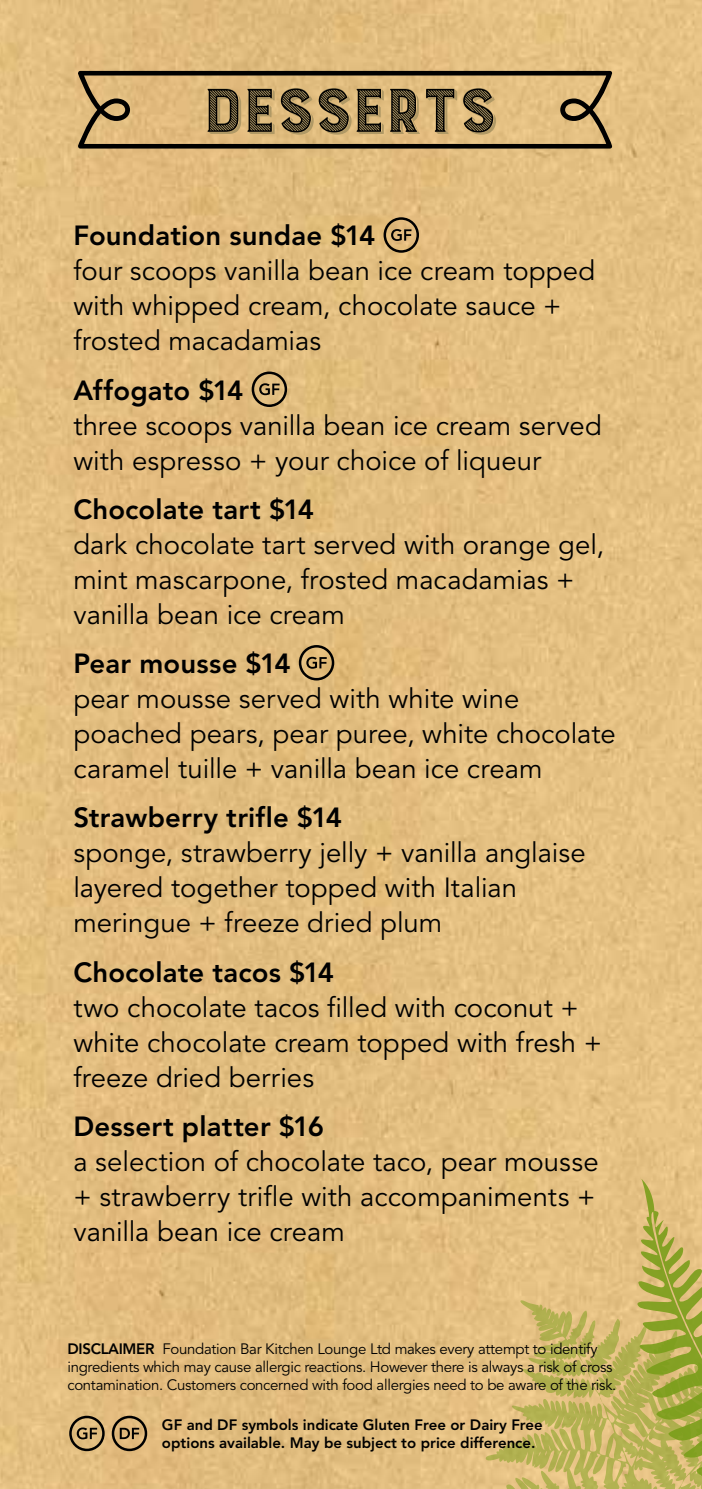
<style>
.page{position:relative;width:702px;height:1489px;background:#fff}
.page>*{position:absolute;margin:0;border:0;box-sizing:border-box;transform-origin:0 0}
.t1{font:81px "Burford Stripes A";letter-spacing:-.05em;color:#000}
.t2{font:27.5px/35px "Avenir";color:#000}
.t3{font:800 27.5px "Avenir";letter-spacing:.005em;color:#000}
.t4{font:15px/18px "Avenir";letter-spacing:-.02em;color:#000}
.t5{font:800 15px/18px "Avenir";color:#000}
.s1{font-family:"Burford Extrude B";color:#b09965}
.s2{font-weight:800}
</style>
<div class="page">
<img style="left:0;top:0;width:702px;height:1488px">
<svg style="left:628px;top:1177px;width:74px;height:121px;background:#ccb86a"></svg>
<svg style="left:457px;top:1298px;width:245px;height:190px;background:#c9b867"></svg>
<svg style="left:77px;top:1427px;width:20px;height:12px"></svg>
<div style="left:69px;top:1415px;width:36px;height:35px;border:2px solid #000;border-radius:50%"></div>
<svg style="left:120px;top:1427px;width:19px;height:11px"></svg>
<div style="left:112px;top:1415px;width:35px;height:35px;border:2px solid #000;border-radius:50%"></div>
<svg style="left:391px;top:229px;width:20px;height:12px"></svg>
<div style="left:383px;top:217px;width:36px;height:36px;border:2px solid #000;border-radius:50%"></div>
<svg style="left:259px;top:383px;width:20px;height:12px"></svg>
<div style="left:252px;top:371px;width:35px;height:36px;border:2px solid #000;border-radius:50%"></div>
<svg style="left:306px;top:656px;width:21px;height:12px"></svg>
<div style="left:299px;top:645px;width:35px;height:35px;border:2px solid #000;border-radius:50%"></div>
<svg style="left:78px;top:71px;width:534px;height:77px;background:#c1a16c"></svg>
<h1 class="t1" style="left:200px;top:68px;width:299px"><span class="s1">D</span>desserts</h1>
<p class="t3" style="left:73px;top:219px;width:303px">Foundation sundae $14</p>
<p class="t2" style="left:73px;top:254px;width:523px">four scoops vanilla bean ice cream topped with whipped cream, chocolate sauce + frosted macadamias</p>
<p class="t3" style="left:73px;top:373px;width:172px">Affogato $14</p>
<p class="t2" style="left:73px;top:408px;width:530px">three scoops vanilla bean ice cream served with espresso + your choice of liqueur</p>
<p class="t3" style="left:73px;top:493px;width:242px">Chocolate tart $14</p>
<p class="t2" style="left:73px;top:527px;width:532px">dark chocolate tart served with orange gel, mint mascarpone, frosted macadamias + vanilla bean ice cream</p>
<p class="t3" style="left:73px;top:647px;width:219px">Pear mousse $14</p>
<p class="t2" style="left:73px;top:681px;width:544px">pear mousse served with white wine poached pears, pear puree, white chocolate caramel tuille + vanilla bean ice cream</p>
<p class="t3" style="left:73px;top:801px;width:270px">Strawberry trifle $14</p>
<p class="t2" style="left:73px;top:836px;width:514px">sponge, strawberry jelly + vanilla anglaise layered together topped with Italian meringue + freeze dried plum</p>
<p class="t3" style="left:73px;top:955px;width:262px">Chocolate tacos $14</p>
<p class="t2" style="left:73px;top:990px;width:530px">two chocolate tacos filled with coconut + white chocolate cream topped with fresh + freeze dried berries</p>
<p class="t3" style="left:73px;top:1109px;width:252px">Dessert platter $16</p>
<p class="t2" style="left:73px;top:1144px;width:527px;text-align:justify">a selection of chocolate taco, pear mousse + strawberry trifle with accompaniments + vanilla bean ice cream</p>
<p class="t4" style="left:67px;top:1340px;width:550px"><span class="s2">DISCLAIMER</span> Foundation Bar Kitchen Lounge Ltd makes every attempt to identify ingredients which may cause allergic reactions. However there is always a risk of cross contamination. Customers concerned with food allergies need to be aware of the risk.</p>
<p class="t5" style="left:162px;top:1415px;width:382px">GF and DF symbols indicate Gluten Free or Dairy Free options available. May be subject to price difference.</p>
</div>
